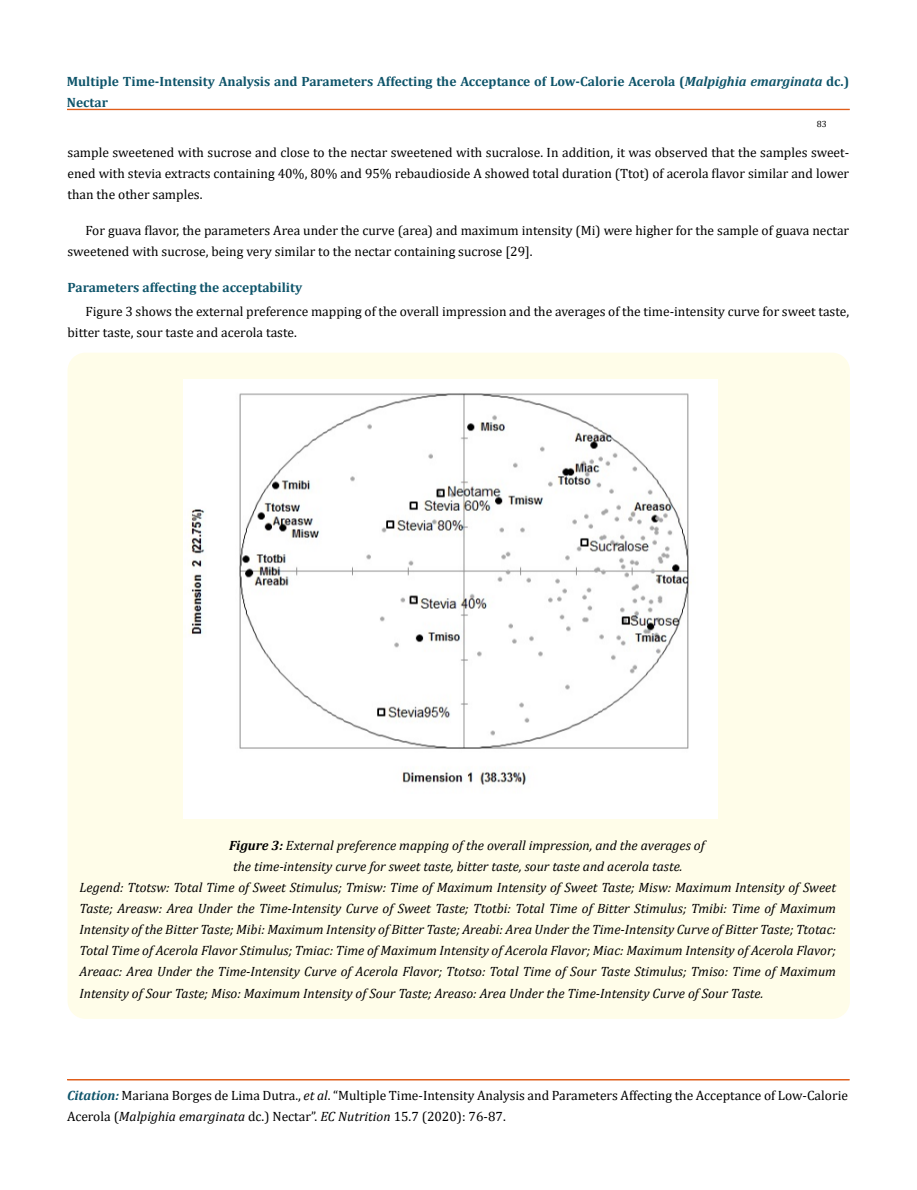
<style>
.page{position:relative;width:917px;height:1190px;background:#fff}
.page>*{position:absolute;margin:0;border:0;box-sizing:border-box;transform-origin:0 0}
.t1{font:italic 13.5px "Cambria";color:#000}
.t2{font:13.5px/21px "Cambria";color:#000}
.t3{font:700 13.5px/21px "Cambria";color:#0e546a}
.t4{font:9px "Cambria";color:#000}
.s1{font-style:italic}
.s2{font-weight:700}
.s3{font-weight:700;font-style:italic;color:#0e546a}
</style>
<div class="page">
<div style="left:67px;top:109px;width:782px;height:1px;border:1px solid #e05d1a"></div>
<div style="left:67px;top:1079px;width:782px;height:1px;border:1px solid #e05d1a"></div>
<div style="left:68px;top:352px;width:781px;height:666px;background:#fffde9;border-radius:18px"></div>
<img style="left:184px;top:380px;width:533px;height:439px">
<p class="t3" style="left:67px;top:71px;width:783px">Multiple Time-Intensity Analysis and Parameters Affecting the Acceptance of Low-Calorie Acerola (<span class="s1">Malpighia emarginata</span> dc.)<br>Nectar</p>
<p class="t4" style="left:816px;top:118px;width:11px">83</p>
<p class="t2" style="left:68px;top:142px;width:783px;text-align:justify">sample sweetened with sucrose and close to the nectar sweetened with sucralose. In addition, it was observed that the samples sweet&shy;ened with stevia extracts containing 40%, 80% and 95% rebaudioside A showed total duration (Ttot) of acerola flavor similar and lower than the other samples.</p>
<p class="t2" style="left:68px;top:220px;width:783px;text-indent:18px">For guava flavor, the parameters Area under the curve (area) and maximum intensity (Mi) were higher for the sample of guava nectar sweetened with sucrose, being very similar to the nectar containing sucrose [29].</p>
<p class="t3" style="left:68px;top:277px;width:236px">Parameters affecting the acceptability</p>
<p class="t2" style="left:68px;top:301px;width:783px;text-indent:18px">Figure 3 shows the external preference mapping of the overall impression and the averages of the time-intensity curve for sweet taste, bitter taste, sour taste and acerola taste.</p>
<p class="t1" style="left:229px;top:836px;width:477px"><span class="s2">Figure 3:</span> External preference mapping of the overall impression, and the averages of</p>
<p class="t1" style="left:233px;top:857px;width:451px">the time-intensity curve for sweet taste, bitter taste, sour taste and acerola taste.</p>
<p class="t1" style="left:79px;top:878px;width:758px">Legend: Ttotsw: Total Time of Sweet Stimulus; Tmisw: Time of Maximum Intensity of Sweet Taste; Misw: Maximum Intensity of Sweet</p>
<p class="t1" style="left:79px;top:899px;width:758px">Taste; Areasw: Area Under the Time-Intensity Curve of Sweet Taste; Ttotbi: Total Time of Bitter Stimulus; Tmibi: Time of Maximum</p>
<p class="t1" style="left:79px;top:920px;width:758px">Intensity of the Bitter Taste; Mibi: Maximum Intensity of Bitter Taste; Areabi: Area Under the Time-Intensity Curve of Bitter Taste; Ttotac:</p>
<p class="t1" style="left:79px;top:941px;width:758px">Total Time of Acerola Flavor Stimulus; Tmiac: Time of Maximum Intensity of Acerola Flavor; Miac: Maximum Intensity of Acerola Flavor;</p>
<p class="t1" style="left:79px;top:962px;width:758px">Areaac: Area Under the Time-Intensity Curve of Acerola Flavor; Ttotso: Total Time of Sour Taste Stimulus; Tmiso: Time of Maximum</p>
<p class="t1" style="left:79px;top:983px;width:685px">Intensity of Sour Taste; Miso: Maximum Intensity of Sour Taste; Areaso: Area Under the Time-Intensity Curve of Sour Taste.</p>
<p class="t2" style="left:67px;top:1084px;width:782px"><span class="s3">Citation:</span> Mariana Borges de Lima Dutra., <span class="s1">et al</span>. “Multiple Time-Intensity Analysis and Parameters Affecting the Acceptance of Low-Calorie<br>Acerola (<span class="s1">Malpighia emarginata</span> dc.) Nectar”. <span class="s1">EC Nutrition</span> 15.7 (2020): 76-87.</p>
</div>
